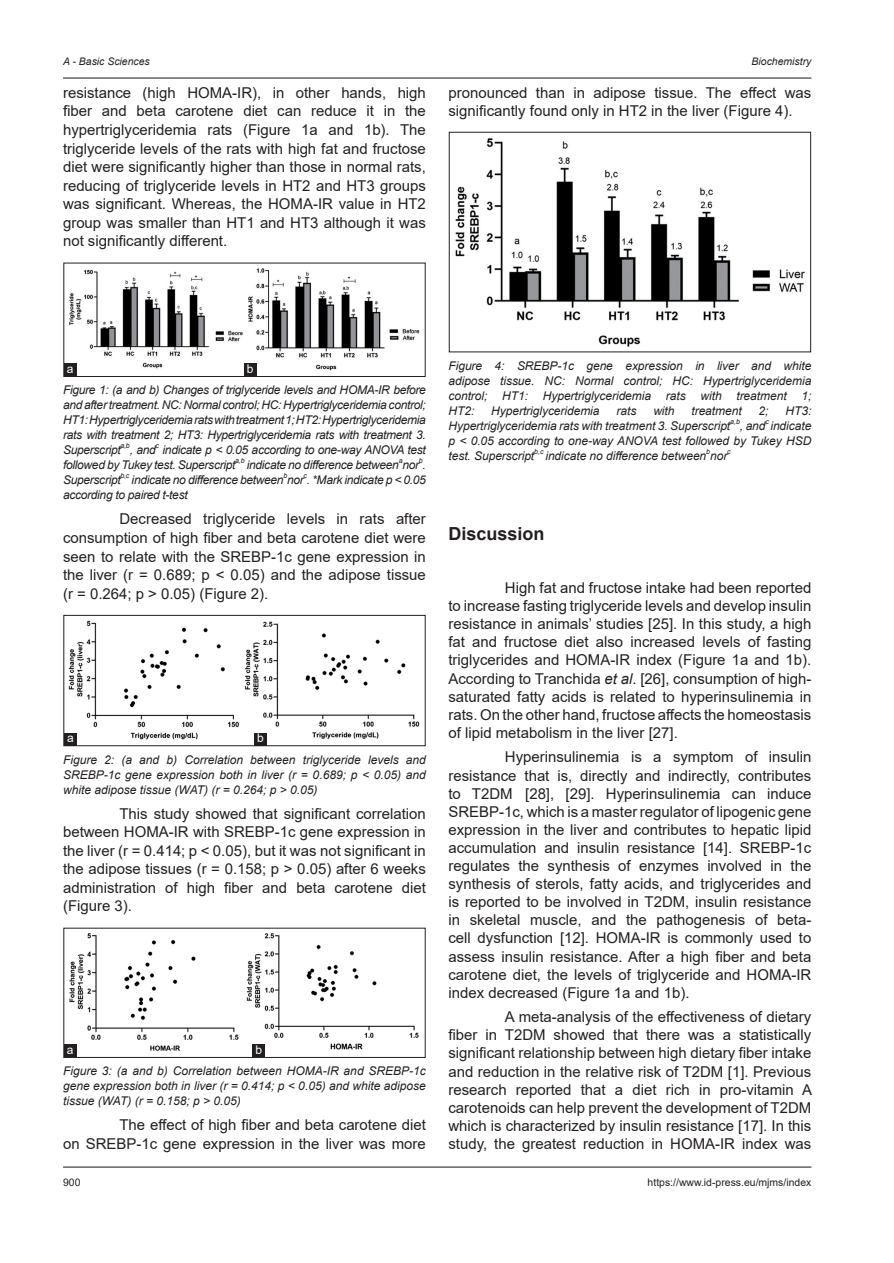
<style>
.page{position:relative;width:894px;height:1263px;background:#fff}
.page>*{position:absolute;margin:0;border:0;box-sizing:border-box;transform-origin:0 0}
.t1{font:700 18px "Arial";color:#231f20}
.TX{font:15px/18.1px "Arial";color:#231f20;text-align:justify}
.t2{font:italic 12px/15px "Arial";letter-spacing:-.005em;color:#231f20;text-align:justify}
.t3{font:italic 12px/15px "Arial";letter-spacing:-.025em;color:#231f20}
.LABEL{font:12px "Arial";color:#fff}
.t4{font:10.5px "Arial";color:#231f20}
.t5{font:italic 10.5px "Arial";color:#231f20}
.t6{font:italic 7.05px "Arial";color:#231f20}
.s1{font-style:italic}
</style>
<div class="page">
<hr style="left:63px;top:78px;width:748px;height:1px;background:#231f20">
<hr style="left:63px;top:1166px;width:748px;height:1px;background:#231f20">
<img style="left:455px;top:138px;width:350px;height:209px">
<div style="left:449px;top:132px;width:361px;height:220px;border:1px solid #231f20"></div>
<img style="left:69px;top:268px;width:351px;height:107px">
<div style="left:64px;top:263px;width:361px;height:114px;border:1px solid #231f20"></div>
<img style="left:68px;top:620px;width:352px;height:120px">
<div style="left:64px;top:615px;width:361px;height:131px;border:1px solid #231f20"></div>
<img style="left:69px;top:933px;width:350px;height:118px">
<div style="left:243px;top:363px;width:13px;height:13px;background:#231f20"></div>
<div style="left:64px;top:363px;width:13px;height:13px;background:#231f20"></div>
<div style="left:254px;top:732px;width:13px;height:13px;background:#231f20"></div>
<div style="left:64px;top:733px;width:13px;height:12px;background:#231f20"></div>
<div style="left:252px;top:1044px;width:13px;height:13px;background:#231f20"></div>
<div style="left:64px;top:1044px;width:13px;height:13px;background:#231f20"></div>
<p class="t5" style="left:63px;top:54px;width:88px">A - Basic Sciences</p>
<p class="t5" style="left:751px;top:54px;width:61px">Biochemistry</p>
<p class="TX" style="left:63px;top:83px;width:364px;line-height:18.6px">resistance (high HOMA-IR), in other hands, high fiber and beta carotene diet can reduce it in the hypertriglyceridemia rats (Figure 1a and 1b). The triglyceride levels of the rats with high fat and fructose diet were significantly higher than those in normal rats, reducing of triglyceride levels in HT2 and HT3 groups was significant. Whereas, the HOMA-IR value in HT2 group was smaller than HT1 and HT3 although it was not significantly different.</p>
<p class="TX" style="left:448px;top:83px;width:364px">pronounced than in adipose tissue. The effect was significantly found only in HT2 in the liver (Figure 4).</p>
<p class="LABEL" style="left:67px;top:361px;width:8px">a</p>
<p class="LABEL" style="left:247px;top:361px;width:8px">b</p>
<p class="t2" style="left:63px;top:383px;width:364px">Figure 1: (a and b) Changes of triglyceride levels and HOMA-IR before and after treatment. NC: Normal control; HC: Hypertriglyceridemia control; HT1: Hypertriglyceridemia rats with treatment 1; HT2: Hypertriglyceridemia rats with treatment 2; HT3: Hypertriglyceridemia rats with treatment 3.<br>Superscript</p>
<p class="t6" style="left:120px;top:441px;width:11px">a,b</p>
<p class="t2" style="left:130px;top:443px;width:28px">, and</p>
<p class="t6" style="left:155px;top:441px;width:5px">c</p>
<p class="t3" style="left:63px;top:443px;width:364px;text-indent:99px">indicate p &lt; 0.05 according to one-way ANOVA test followed by Tukey test. Superscript</p>
<p class="t6" style="left:235px;top:456px;width:11px">a,b</p>
<p class="t3" style="left:247px;top:458px;width:180px">indicate no difference between nor .</p>
<p class="t6" style="left:398px;top:456px;width:5px">a</p>
<p class="t6" style="left:419px;top:456px;width:5px">b</p>
<p class="t3" style="left:63px;top:473px;width:59px">Superscript</p>
<p class="t6" style="left:120px;top:471px;width:10px">b,c</p>
<p class="t3" style="left:132px;top:473px;width:296px">indicate no difference between nor . *Mark indicate p &lt; 0.05</p>
<p class="t6" style="left:283px;top:471px;width:5px">b</p>
<p class="t6" style="left:303px;top:471px;width:5px">c</p>
<p class="t3" style="left:63px;top:488px;width:126px">according to paired t-test</p>
<p class="TX" style="left:63px;top:510px;width:364px;line-height:18.6px;text-indent:56px">Decreased triglyceride levels in rats after consumption of high fiber and beta carotene diet were seen to relate with the SREBP-1c gene expression in the liver (r = 0.689; p &lt; 0.05) and the adipose tissue (r = 0.264; p &gt; 0.05) (Figure 2).</p>
<p class="LABEL" style="left:67px;top:730px;width:8px">a</p>
<p class="LABEL" style="left:257px;top:730px;width:8px">b</p>
<p class="t2" style="left:63px;top:752px;width:364px">Figure 2: (a and b) Correlation between triglyceride levels and SREBP-1c gene expression both in liver (r = 0.689; p &lt; 0.05) and white adipose tissue (WAT) (r = 0.264; p &gt; 0.05)</p>
<p class="TX" style="left:63px;top:804px;width:364px;line-height:18.6px;text-indent:56px">This study showed that significant correlation between HOMA-IR with SREBP-1c gene expression in the liver (r = 0.414; p &lt; 0.05), but it was not significant in the adipose tissues (r = 0.158; p &gt; 0.05) after 6 weeks administration of high fiber and beta carotene diet (Figure 3).</p>
<p class="LABEL" style="left:67px;top:1041px;width:8px">a</p>
<p class="LABEL" style="left:255px;top:1041px;width:8px">b</p>
<p class="t2" style="left:63px;top:1063px;width:364px">Figure 3: (a and b) Correlation between HOMA-IR and SREBP-1c gene expression both in liver (r = 0.414; p &lt; 0.05) and white adipose tissue (WAT) (r = 0.158; p &gt; 0.05)</p>
<p class="TX" style="left:63px;top:1115px;width:364px;line-height:18.6px;text-align:right">The effect of high fiber and beta carotene diet<br>on SREBP-1c gene expression in the liver was more</p>
<p class="t2" style="left:448px;top:358px;width:364px">Figure 4: SREBP-1c gene expression in liver and white adipose tissue. NC: Normal control; HC: Hypertriglyceridemia control; HT1: Hypertriglyceridemia rats with treatment 1; HT2:</p>
<p class="t2" style="left:491px;top:403px;width:110px">Hypertriglyceridemia</p>
<p class="t2" style="left:616px;top:403px;width:21px">rats</p>
<p class="t2" style="left:653px;top:403px;width:23px">with</p>
<p class="t2" style="left:691px;top:403px;width:52px">treatment</p>
<p class="t2" style="left:758px;top:403px;width:11px">2;</p>
<p class="t2" style="left:785px;top:403px;width:27px">HT3:</p>
<p class="t2" style="left:448px;top:418px;width:283px">Hypertriglyceridemia rats with treatment 3. Superscript</p>
<p class="t6" style="left:730px;top:417px;width:11px">a,b</p>
<p class="t2" style="left:739px;top:418px;width:73px">, and indicate</p>
<p class="t6" style="left:765px;top:417px;width:5px">c</p>
<p class="t2" style="left:448px;top:433px;width:364px">p &lt; 0.05 according to one-way ANOVA test followed by Tukey HSD test. Superscript</p>
<p class="t6" style="left:534px;top:447px;width:11px">b,c</p>
<p class="t2" style="left:545px;top:448px;width:183px">indicate no difference between nor</p>
<p class="t6" style="left:706px;top:447px;width:5px">b</p>
<p class="t6" style="left:727px;top:447px;width:5px">c</p>
<h1 class="t1" style="left:448px;top:521px;width:98px">Discussion</h1>
<p class="TX" style="left:448px;top:578px;width:364px;text-indent:56px">High fat and fructose intake had been reported to increase fasting triglyceride levels and develop insulin resistance in animals’ studies [25]. In this study, a high fat and fructose diet also increased levels of fasting triglycerides and HOMA-IR index (Figure 1a and 1b).<br>According to Tranchida <span class="s1">et al</span>. [26], consumption of high&shy;saturated fatty acids is related to hyperinsulinemia in rats. On the other hand, fructose affects the homeostasis of lipid metabolism in the liver [27].</p>
<p class="TX" style="left:448px;top:748px;width:364px;text-indent:56px">Hyperinsulinemia is a symptom of insulin resistance that is, directly and indirectly, contributes to T2DM [28], [29]. Hyperinsulinemia can induce SREBP-1c, which is a master regulator of lipogenic gene expression in the liver and contributes to hepatic lipid accumulation and insulin resistance [14]. SREBP-1c regulates the synthesis of enzymes involved in the synthesis of sterols, fatty acids, and triglycerides and is reported to be involved in T2DM, insulin resistance in skeletal muscle, and the pathogenesis of beta&shy;cell dysfunction [12]. HOMA-IR is commonly used to assess insulin resistance. After a high fiber and beta carotene diet, the levels of triglyceride and HOMA-IR index decreased (Figure 1a and 1b).</p>
<p class="TX" style="left:448px;top:1007px;width:365px;text-indent:56px">A meta-analysis of the effectiveness of dietary fiber in T2DM showed that there was a statistically significant relationship between high dietary fiber intake and reduction in the relative risk of T2DM [1]. Previous research reported that a diet rich in pro-vitamin A carotenoids can help prevent the development of T2DM which is characterized by insulin resistance [17]. In this study, the greatest reduction in HOMA-IR index was</p>
<p class="t4" style="left:63px;top:1175px;width:19px">900</p>
<p class="t4" style="left:647px;top:1175px;width:165px">https://www.id-press.eu/mjms/index</p>
</div>
